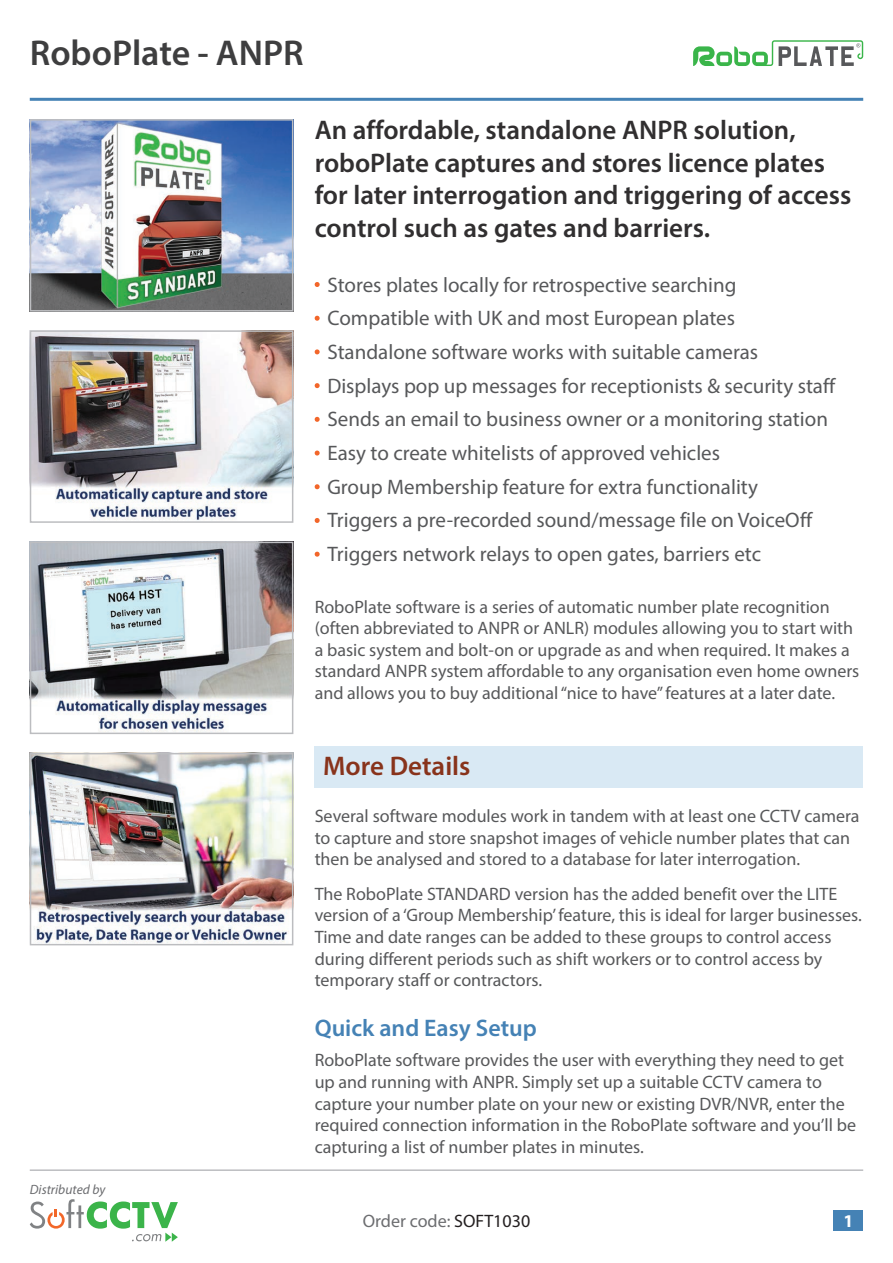
<style>
.page{position:relative;width:893px;height:1263px;background:#fff}
.page>*{position:absolute;margin:0;border:0;box-sizing:border-box;transform-origin:0 0}
.t1{font:600 36px "Myriad Pro";color:#3e3e3f}
.t2{font:600 27px/32.4px "Myriad Pro";color:#312f30}
.t3{font:600 27px "Myriad Pro";color:#88331b}
.t4{font:600 24px "Myriad Pro";color:#4582b5}
.t5{font:21px/33.8px "Myriad Pro";color:#57585a}
.t6{font:18px/21.6px "Myriad Pro";color:#57585a}
.t7{font:18px "Myriad Pro";color:#6c6d70}
.t8{font:700 18px "Myriad Pro";color:#fff}
.t9{font:italic 13.5px "Myriad Pro";color:#6c6d70}
.s1{color:#231f20}
</style>
<div class="page">
<hr style="left:30px;top:1169px;width:833px;height:2px;background:#bcbdc0">
<div style="left:833px;top:1210px;width:30px;height:21px;background:#4582b5"></div>
<hr style="left:30px;top:98px;width:833px;height:3px;background:#4582b5">
<svg style="left:30px;top:1199px;width:148px;height:43px"></svg>
<img style="left:33px;top:122px;width:257px;height:186px">
<div style="left:30px;top:119px;width:263px;height:192px;border:2px solid #bcbdc0"></div>
<img style="left:33px;top:333px;width:257px;height:187px">
<div style="left:30px;top:330px;width:263px;height:193px;border:2px solid #bcbdc0"></div>
<img style="left:33px;top:545px;width:257px;height:186px">
<div style="left:30px;top:542px;width:263px;height:192px;border:2px solid #bcbdc0"></div>
<img style="left:33px;top:756px;width:257px;height:186px">
<div style="left:30px;top:753px;width:263px;height:192px;border:2px solid #bcbdc0"></div>
<svg style="left:693px;top:40px;width:170px;height:26px"></svg>
<svg style="left:315px;top:282px;width:5px;height:5px"></svg>
<svg style="left:315px;top:316px;width:5px;height:5px"></svg>
<svg style="left:315px;top:349px;width:5px;height:5px"></svg>
<svg style="left:315px;top:383px;width:5px;height:5px"></svg>
<svg style="left:315px;top:417px;width:5px;height:5px"></svg>
<svg style="left:315px;top:450px;width:5px;height:5px"></svg>
<svg style="left:315px;top:484px;width:5px;height:5px"></svg>
<svg style="left:315px;top:518px;width:5px;height:5px"></svg>
<svg style="left:315px;top:552px;width:5px;height:5px"></svg>
<div style="left:315px;top:746px;width:548px;height:42px;background:#d9e9f4"></div>
<h1 class="t1" style="left:30px;top:30px;width:275px">RoboPlate - ANPR</h1>
<p class="t9" style="left:30px;top:1181px;width:77px">Distributed by</p>
<h2 class="t2" style="left:315px;top:113px;width:538px">An affordable, standalone ANPR solution, roboPlate captures and stores licence plates for later interrogation and triggering of access control such as gates and barriers.</h2>
<p class="t5" style="left:327px;top:267px;width:509px">Stores plates locally for retrospective searching Compatible with UK and most European plates Standalone software works with suitable cameras Displays pop up messages for receptionists &amp; security staff Sends an email to business owner or a monitoring station Easy to create whitelists of approved vehicles<br>Group Membership feature for extra functionality<br>Triggers a pre-recorded sound/message file on VoiceOff Triggers network relays to open gates, barriers etc</p>
<p class="t6" style="left:315px;top:595px;width:546px">RoboPlate software is a series of automatic number plate recognition (often abbreviated to ANPR or ANLR) modules allowing you to start with a basic system and bolt-on or upgrade as and when required. It makes a standard ANPR system affordable to any organisation even home owners and allows you to buy additional “nice to have” features at a later date.</p>
<h2 class="t3" style="left:323px;top:749px;width:149px">More Details</h2>
<p class="t6" style="left:315px;top:805px;width:546px">Several software modules work in tandem with at least one CCTV camera to capture and store snapshot images of vehicle number plates that can then be analysed and stored to a database for later interrogation.</p>
<p class="t6" style="left:315px;top:882px;width:549px">The RoboPlate STANDARD version has the added benefit over the LITE version of a ‘Group Membership’ feature, this is ideal for larger businesses.<br>Time and date ranges can be added to these groups to control access during different periods such as shift workers or to control access by temporary staff or contractors.</p>
<h3 class="t4" style="left:315px;top:1013px;width:224px">Quick and Easy Setup</h3>
<p class="t6" style="left:315px;top:1049px;width:543px">RoboPlate software provides the user with everything they need to get up and running with ANPR. Simply set up a suitable CCTV camera to capture your number plate on your new or existing DVR/NVR, enter the required connection information in the RoboPlate software and you’ll be capturing a list of number plates in minutes.</p>
<p class="t7" style="left:363px;top:1210px;width:169px">Order code: <span class="s1">SOFT1030</span></p>
<p class="t8" style="left:843px;top:1209px;width:11px">1</p>
</div>
